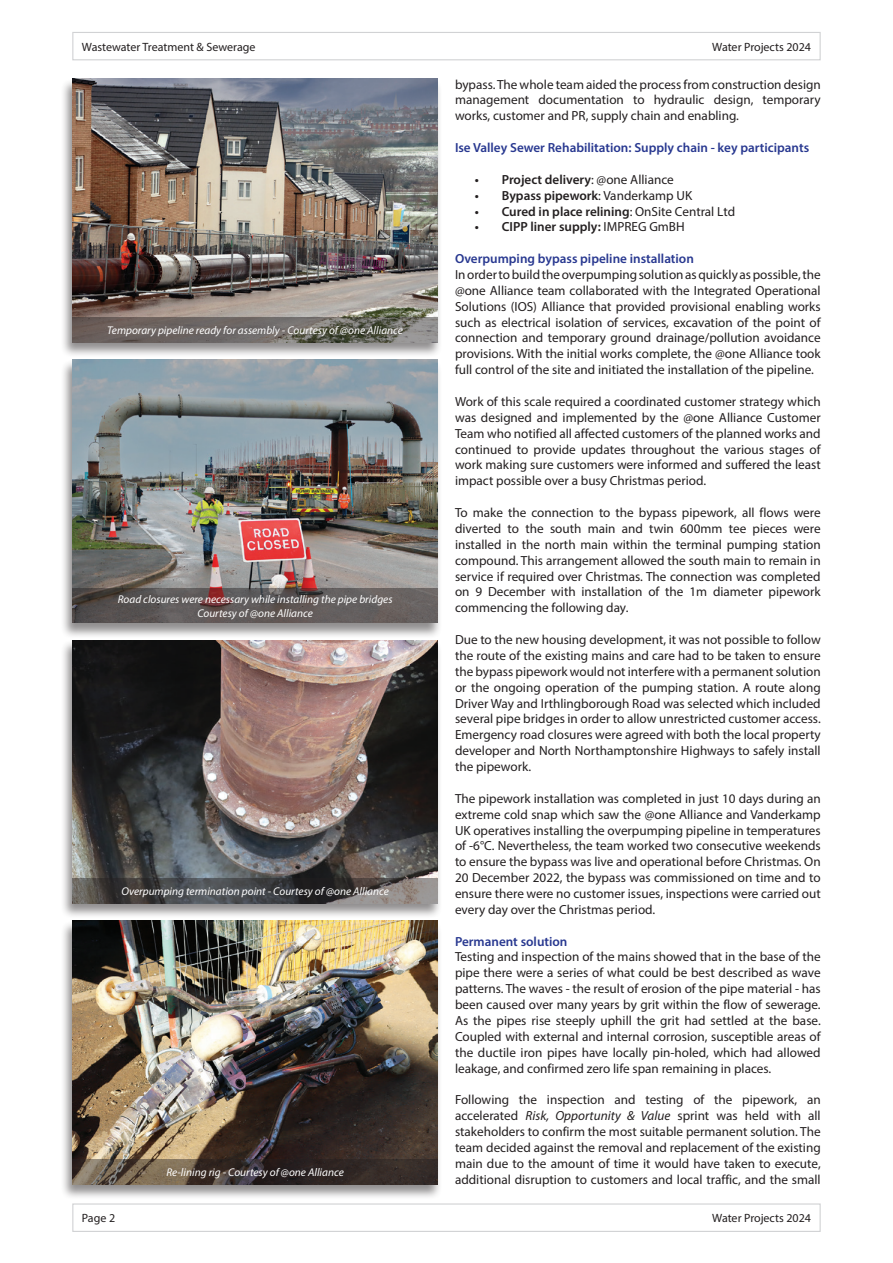
<style>
.page{position:relative;width:893px;height:1263px;background:#fff}
.page>*{position:absolute;margin:0;border:0;box-sizing:border-box;transform-origin:0 0}
.Body_text{font:13.2px/15.9px "Myriad Pro";color:#231f20;text-align:justify}
.Sub-heads{font:13.2px/15.9px "Myriad Pro";color:#231f20;text-align:justify}
.t1{font:600 13.2px "Myriad Pro";color:#231f20}
.Sub-heads-2{font:600 13.2px "Myriad Pro";color:#283890}
.Header___Footer{font:12px "Myriad Pro";color:#231f20}
.t2{font:italic 11.25px "Myriad Pro";color:#fff}
.s1{font-weight:400}
.s2{font-style:italic}
</style>
<div class="page">
<div style="left:72px;top:1203px;width:749px;height:29px;border:1px solid #d1d2d4"></div>
<div style="left:72px;top:32px;width:749px;height:28px;border:1px solid #d1d2d4"></div>
<div style="left:60px;top:78px;width:383px;height:280px;background:#231f20;opacity:.5"></div>
<img style="left:72px;top:79px;width:366px;height:238px">
<svg style="left:72px;top:317px;width:366px;height:25px;background:#6b6761"></svg>
<div style="left:60px;top:359px;width:382px;height:280px;background:#231f20;opacity:.5"></div>
<img style="left:72px;top:359px;width:366px;height:230px">
<svg style="left:72px;top:589px;width:366px;height:34px;background:#5e5655"></svg>
<div style="left:60px;top:639px;width:383px;height:280px;background:#231f20;opacity:.5"></div>
<img style="left:72px;top:640px;width:366px;height:238px">
<svg style="left:72px;top:878px;width:366px;height:26px;background:#504e4f"></svg>
<div style="left:60px;top:920px;width:382px;height:280px;background:#231f20;opacity:.5"></div>
<img style="left:72px;top:921px;width:366px;height:238px">
<svg style="left:72px;top:1159px;width:366px;height:25px;background:#483c35"></svg>
<p class="Header___Footer" style="left:82px;top:39px;width:175px">Wastewater Treatment &amp; Sewerage</p>
<p class="Header___Footer" style="left:712px;top:39px;width:100px">Water Projects 2024</p>
<p class="t2" style="left:107px;top:323px;width:297px">Temporary pipeline ready for assembly - Courtesy of @one Alliance</p>
<p class="t2" style="left:118px;top:593px;width:276px">Road closures were necessary while installing the pipe bridges</p>
<p class="t2" style="left:197px;top:606px;width:117px">Courtesy of @one Alliance</p>
<p class="t2" style="left:121px;top:884px;width:269px">Overpumping termination point - Courtesy of @one Alliance</p>
<p class="t2" style="left:166px;top:1165px;width:179px">Re-lining rig - Courtesy of @one Alliance</p>
<p class="Body_text" style="left:455px;top:76px;width:367px">bypass. The whole team aided the process from construction design management documentation to hydraulic design, temporary works, customer and PR, supply chain and enabling.</p>
<p class="Sub-heads-2" style="left:455px;top:139px;width:356px">Ise Valley Sewer Rehabilitation: Supply chain - key participants</p>
<p class="t1" style="left:475px;top:171px;width:201px">• Project delivery<span class="s1">: @one Alliance</span></p>
<p class="t1" style="left:475px;top:187px;width:219px">• Bypass pipework<span class="s1">: Vanderkamp UK</span></p>
<p class="t1" style="left:475px;top:203px;width:262px">• Cured in place relining<span class="s1">: OnSite Central Ltd</span></p>
<p class="t1" style="left:475px;top:219px;width:211px">• CIPP liner supply: <span class="s1">IMPREG GmBH</span></p>
<p class="Sub-heads-2" style="left:455px;top:250px;width:240px">Overpumping bypass pipeline installation</p>
<p class="Body_text" style="left:455px;top:266px;width:367px">In order to build the overpumping solution as quickly as possible, the @one Alliance team collaborated with the Integrated Operational Solutions (IOS) Alliance that provided provisional enabling works such as electrical isolation of services, excavation of the point of connection and temporary ground drainage/pollution avoidance provisions. With the initial works complete, the @one Alliance took full control of the site and initiated the installation of the pipeline.</p>
<p class="Body_text" style="left:455px;top:393px;width:367px">Work of this scale required a coordinated customer strategy which was designed and implemented by the @one Alliance Customer Team who notified all affected customers of the planned works and continued to provide updates throughout the various stages of work making sure customers were informed and suffered the least impact possible over a busy Christmas period.</p>
<p class="Body_text" style="left:455px;top:504px;width:367px">To make the connection to the bypass pipework, all flows were diverted to the south main and twin 600mm tee pieces were installed in the north main within the terminal pumping station compound. This arrangement allowed the south main to remain in service if required over Christmas. The connection was completed on 9 December with installation of the 1m diameter pipework commencing the following day.</p>
<p class="Body_text" style="left:455px;top:631px;width:367px">Due to the new housing development, it was not possible to follow the route of the existing mains and care had to be taken to ensure the bypass pipework would not interfere with a permanent solution or the ongoing operation of the pumping station. A route along Driver Way and Irthlingborough Road was selected which included several pipe bridges in order to allow unrestricted customer access.<br>Emergency road closures were agreed with both the local property developer and North Northamptonshire Highways to safely install the pipework.</p>
<p class="Body_text" style="left:455px;top:790px;width:367px">The pipework installation was completed in just 10 days during an extreme cold snap which saw the @one Alliance and Vanderkamp UK operatives installing the overpumping pipeline in temperatures of -6°C. Nevertheless, the team worked two consecutive weekends to ensure the bypass was live and operational before Christmas. On 20 December 2022, the bypass was commissioned on time and to ensure there were no customer issues, inspections were carried out every day over the Christmas period.</p>
<p class="Sub-heads-2" style="left:455px;top:933px;width:114px">Permanent solution</p>
<p class="Sub-heads" style="left:455px;top:949px;width:367px">Testing and inspection of the mains showed that in the base of the pipe there were a series of what could be best described as wave patterns. The waves - the result of erosion of the pipe material - has been caused over many years by grit within the flow of sewerage.<br>As the pipes rise steeply uphill the grit had settled at the base.<br>Coupled with external and internal corrosion, susceptible areas of the ductile iron pipes have locally pin-holed, which had allowed leakage, and confirmed zero life span remaining in places.</p>
<p class="Body_text" style="left:455px;top:1092px;width:367px">Following the inspection and testing of the pipework, an accelerated <span class="s2">Risk, Opportunity &amp; Value</span> sprint was held with all stakeholders to confirm the most suitable permanent solution. The team decided against the removal and replacement of the existing main due to the amount of time it would have taken to execute, additional disruption to customers and local traffic, and the small</p>
<p class="Header___Footer" style="left:82px;top:1211px;width:35px">Page 2</p>
<p class="Header___Footer" style="left:712px;top:1211px;width:100px">Water Projects 2024</p>
</div>
